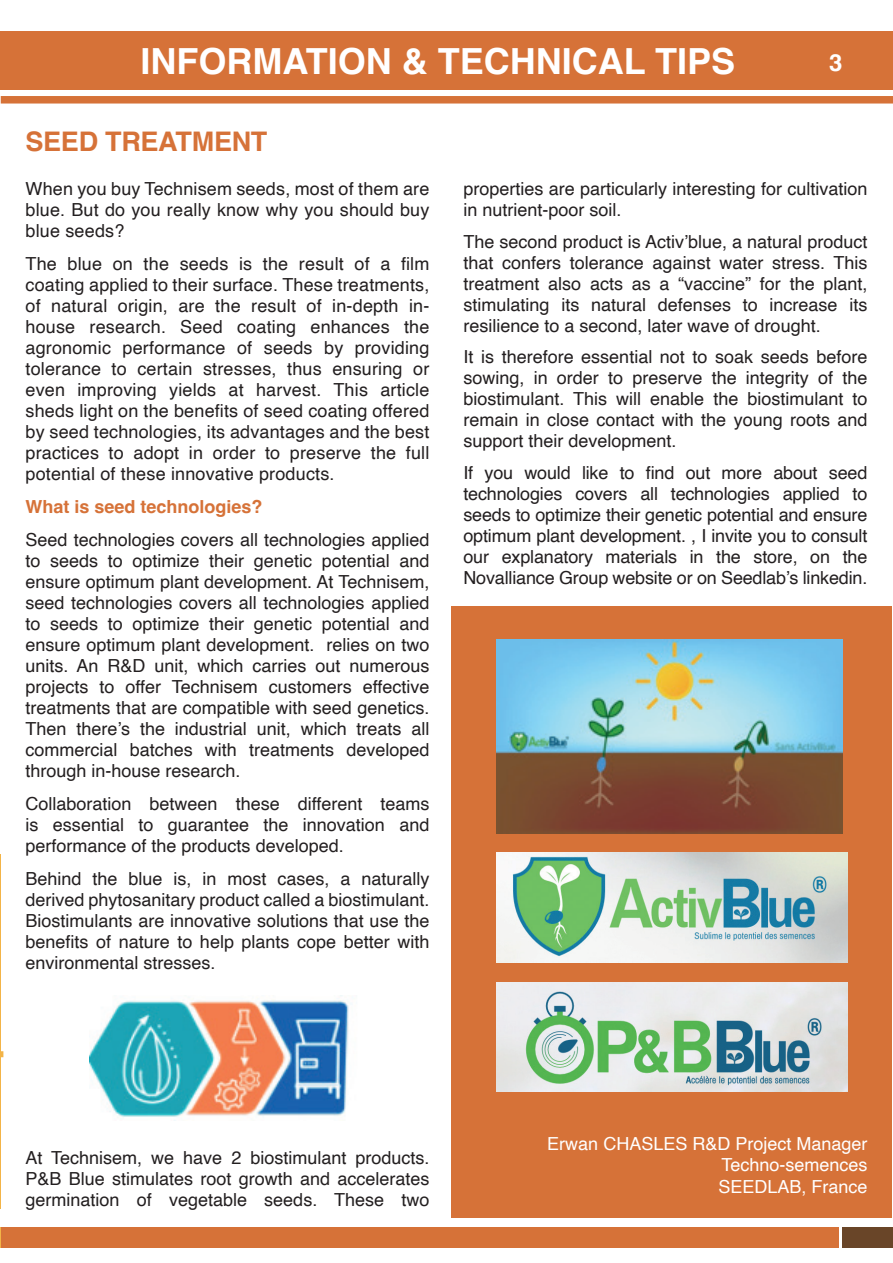
<style>
.page{position:relative;width:893px;height:1263px;background:#fff}
.page>*{position:absolute;margin:0;border:0;box-sizing:border-box;transform-origin:0 0}
.t1{font:700 36px "Helvetica";color:#fff}
.t2{font:700 27px "Helvetica";letter-spacing:-.01em;color:#d67238}
.t3{font:700 24px "Helvetica";color:#fff}
.t4{font:18px/21px "Helvetica";color:#231f20;text-align:justify}
.t5{font:18px/21.6px "Helvetica";color:#fff;text-align:justify}
.t6{font:700 18px "Helvetica";color:#d67238}
</style>
<div class="page">
<hr style="left:0;top:31px;width:1px;height:59px;background:#f3b447">
<div style="left:0;top:1227px;width:838px;height:20px;background:#d67238"></div>
<div style="left:843px;top:1227px;width:50px;height:20px;background:#694528"></div>
<svg style="left:0;top:1227px;width:1px;height:20px"></svg>
<div style="left:1px;top:96px;width:892px;height:8px;background:#d67238"></div>
<div style="left:1px;top:31px;width:892px;height:59px;background:#d67238"></div>
<hr style="left:0;top:855px;width:1px;height:354px;background:#f3b447">
<svg style="left:1px;top:1051px;width:2px;height:6px"></svg>
<div style="left:451px;top:606px;width:441px;height:612px;background:#d67238"></div>
<img style="left:89px;top:1000px;width:262px;height:121px">
<img style="left:496px;top:639px;width:347px;height:194px">
<img style="left:496px;top:852px;width:351px;height:110px">
<img style="left:496px;top:982px;width:351px;height:109px">
<h1 class="t1" style="left:140px;top:39px;width:596px">INFORMATION &amp; TECHNICAL TIPS</h1>
<h3 class="t3" style="left:823px;top:46px;width:21px">33</h3>
<h2 class="t2" style="left:25px;top:125px;width:244px">SEED TREATMENT</h2>
<p class="t4" style="left:26px;top:179px;width:405px">When you buy Technisem seeds, most of them are blue. But do you really know why you should buy blue seeds?</p>
<p class="t4" style="left:26px;top:254px;width:405px">The blue on the seeds is the result of a film coating applied to their surface. These treatments, of natural origin, are the result of in-depth in&shy;house research. Seed coating enhances the agronomic performance of seeds by providing tolerance to certain stresses, thus ensuring or even improving yields at harvest. This article sheds light on the benefits of seed coating offered by seed technologies, its advantages and the best practices to adopt in order to preserve the full potential of these innovative products.</p>
<p class="t6" style="left:26px;top:496px;width:239px">What is seed technologies?</p>
<p class="t4" style="left:26px;top:530px;width:405px">Seed technologies covers all technologies applied to seeds to optimize their genetic potential and ensure optimum plant development. At Technisem, seed technologies covers all technologies applied to seeds to optimize their genetic potential and ensure optimum plant development. relies on two units. An R&amp;D unit, which carries out numerous projects to offer Technisem customers effective treatments that are compatible with seed genetics.<br>Then there’s the industrial unit, which treats all commercial batches with treatments developed through in-house research.</p>
<p class="t4" style="left:26px;top:794px;width:405px">Collaboration between these different teams is essential to guarantee the innovation and performance of the products developed.</p>
<p class="t4" style="left:26px;top:869px;width:405px">Behind the blue is, in most cases, a naturally derived phytosanitary product called a biostimulant.<br>Biostimulants are innovative solutions that use the benefits of nature to help plants cope better with environmental stresses.</p>
<p class="t4" style="left:463px;top:179px;width:405px">properties are particularly interesting for cultivation in nutrient-poor soil.</p>
<p class="t4" style="left:463px;top:231px;width:405px">The second product is Activ’blue, a natural product that confers tolerance against water stress. This treatment also acts as a “vaccine” for the plant, stimulating its natural defenses to increase its resilience to a second, later wave of drought.</p>
<p class="t4" style="left:463px;top:347px;width:405px">It is therefore essential not to soak seeds before sowing, in order to preserve the integrity of the biostimulant. This will enable the biostimulant to remain in close contact with the young roots and support their development.</p>
<p class="t4" style="left:463px;top:462px;width:405px">If you would like to find out more about seed technologies covers all technologies applied to seeds to optimize their genetic potential and ensure optimum plant development. , I invite you to consult our explanatory materials in the store, on the Novalliance Group website or on Seedlab’s linkedin.</p>
<p class="t4" style="left:26px;top:1148px;width:405px">At Technisem, we have 2 biostimulant products.<br>P&amp;B Blue stimulates root growth and accelerates germination of vegetable seeds. These two</p>
<p class="t5" style="left:718px;top:1133px;width:151px;text-indent:-171px">Erwan CHASLES R&amp;D Project Manager Techno-semences SEEDLAB, France</p>
</div>
